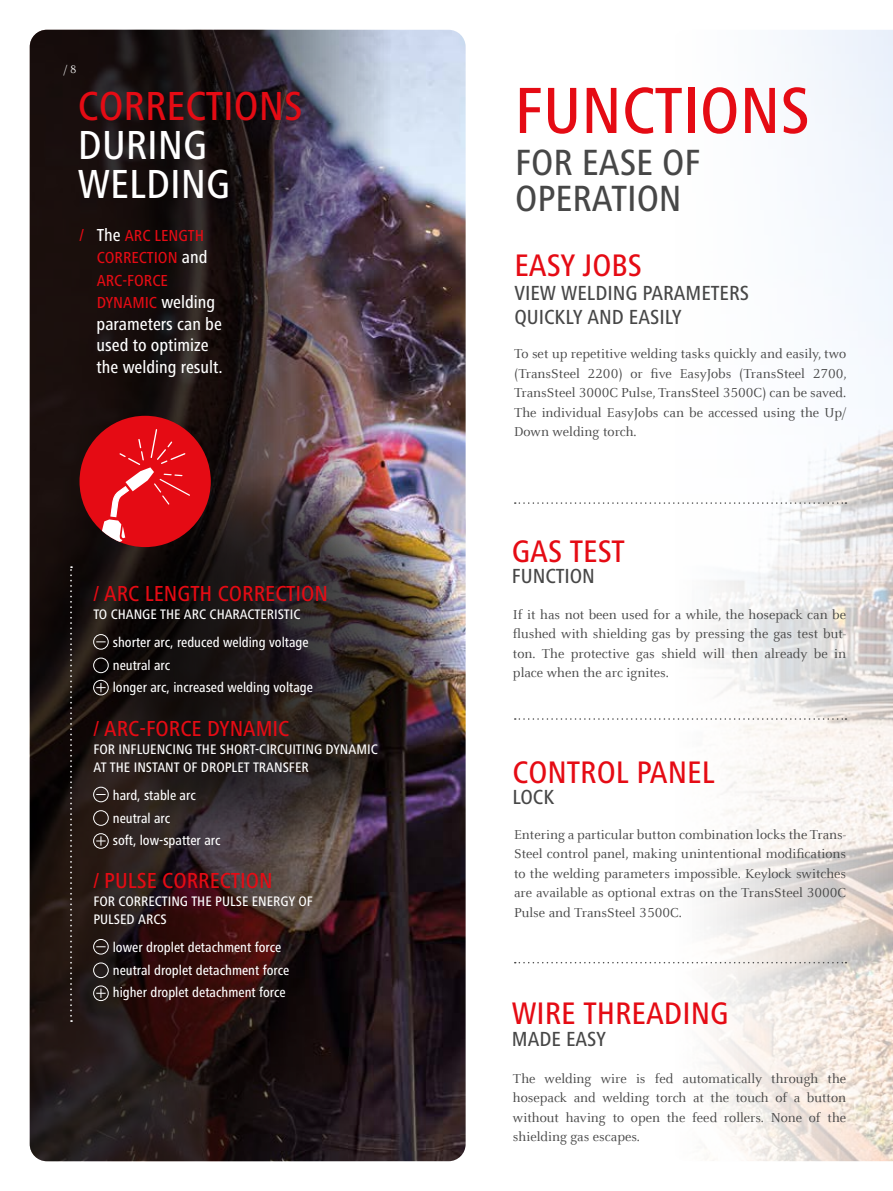
<style>
.page{position:relative;width:893px;height:1191px;background:#fff}
.page>*{position:absolute;margin:0;border:0;box-sizing:border-box;transform-origin:0 0}
.t1{font:500 condensed 67.65px "Frutiger Next LTW1 G";color:#e50b14}
.t2{font:500 condensed 42px/39px "Frutiger Next LTW1 G";color:#fff}
.t3{font:500 condensed 42px "Frutiger Next LTW1 G";color:#e50b14}
.t4{font:500 condensed 37.8px/35.5px "Frutiger Next LTW1 G";color:#474747}
.t5{font:500 condensed 32.25px "Frutiger Next LTW1 G";color:#e50b14}
.t6{font:500 condensed 22.5px "Frutiger Next LTW1 G";color:#e50b14}
.t7{font:500 condensed 21.15px/24px "Frutiger Next LTW1 G";color:#474747}
.t8{font:500 condensed 18px/21.6px "Frutiger Next LTW1 G";color:#fff}
.t9{font:500 condensed 16.5px/22.5px "Frutiger Next LTW1 G";color:#e50b14}
.t10{font:14.25px/19.5px "Celeste Offc Pro";color:#474747;text-align:justify}
.t11{font:500 condensed 14.25px/22.5px "Frutiger Next LTW1 G";color:#fff}
.t12{font:12px "Celeste Offc Pro";color:#fff}
.s1{font-size:18px}
.s2{font-size:18px;color:#fff}
</style>
<div class="page">
<img style="left:673px;top:30px;width:220px;height:1131px">
<img style="left:392px;top:30px;width:74px;height:1131px">
<img style="left:94px;top:474px;width:372px;height:372px;border-radius:50%">
<img style="left:30px;top:30px;width:362px;height:1131px">
<svg style="left:70px;top:566px;width:2px;height:456px"></svg>
<div style="left:80px;top:416px;width:131px;height:131px;background:#e50b14;border-radius:50%"></div>
<svg style="left:95px;top:428px;width:96px;height:119px"></svg>
<svg style="left:515px;top:502px;width:331px;height:2px"></svg>
<svg style="left:515px;top:718px;width:331px;height:2px"></svg>
<svg style="left:515px;top:962px;width:331px;height:1px"></svg>
<div style="left:93px;top:634px;width:16px;height:15px;border:1px solid #fff;border-radius:50%"></div>
<div style="left:93px;top:658px;width:16px;height:15px;border:1px solid #fff;border-radius:50%"></div>
<div style="left:93px;top:680px;width:16px;height:15px;border:1px solid #fff;border-radius:50%"></div>
<svg style="left:96px;top:683px;width:10px;height:9px"></svg>
<div style="left:93px;top:787px;width:16px;height:15px;border:1px solid #fff;border-radius:50%"></div>
<div style="left:93px;top:810px;width:16px;height:15px;border:1px solid #fff;border-radius:50%"></div>
<div style="left:93px;top:833px;width:16px;height:15px;border:1px solid #fff;border-radius:50%"></div>
<svg style="left:96px;top:836px;width:10px;height:9px"></svg>
<div style="left:93px;top:939px;width:16px;height:15px;border:1px solid #fff;border-radius:50%"></div>
<div style="left:93px;top:962px;width:16px;height:16px;border:1px solid #fff;border-radius:50%"></div>
<div style="left:93px;top:985px;width:16px;height:16px;border:1px solid #fff;border-radius:50%"></div>
<svg style="left:96px;top:988px;width:10px;height:10px"></svg>
<p class="t12" style="left:64px;top:61px;width:14px">/ 8</p>
<h2 class="t3" style="left:78px;top:82px;width:226px">CORRECTIONS</h2>
<h1 class="t1" style="left:514px;top:72px;width:297px">FUNCTIONS</h1>
<h2 class="t2" style="left:78px;top:125px;width:154px">DURING<br>WELDING</h2>
<p class="t9" style="left:97px;top:224px;width:120px;text-indent:-17px"><span class="s1">/</span> <span class="s2">The</span> ARC LENGTH<br>CORRECTION <span class="s2">and<br></span>ARC-FORCE<br>DYNAMIC <span class="s2">welding</span></p>
<p class="t8" style="left:97px;top:313px;width:127px">parameters can be used to optimize the welding result.</p>
<h3 class="t4" style="left:515px;top:145px;width:187px">FOR EASE OF<br>OPERATION</h3>
<h3 class="t5" style="left:514px;top:246px;width:129px">EASY JOBS</h3>
<h3 class="t7" style="left:514px;top:281px;width:236px">VIEW WELDING PARAMETERS<br>QUICKLY AND EASILY</h3>
<p class="t10" style="left:514px;top:344px;width:334px">To set up repetitive welding tasks quickly and easily, two (TransSteel 2200) or five EasyJobs (TransSteel 2700, TransSteel 3000C Pulse, TransSteel 3500C) can be saved.<br>The individual EasyJobs can be accessed using the Up/ Down welding torch.</p>
<h3 class="t6" style="left:93px;top:580px;width:236px">/ ARC LENGTH CORRECTION</h3>
<p class="t11" style="left:113px;top:600px;width:197px;line-height:28.5px;text-indent:-19px">TO CHANGE THE ARC CHARACTERISTIC shorter arc, reduced welding voltage</p>
<p class="t11" style="left:113px;top:654px;width:202px">neutral arc<br>longer arc, increased welding voltage</p>
<h3 class="t6" style="left:93px;top:715px;width:198px">/ ARC-FORCE DYNAMIC</h3>
<p class="t11" style="left:93px;top:739px;width:286px;line-height:18px">FOR INFLUENCING THE SHORT-CIRCUITING DYNAMIC<br>AT THE INSTANT OF DROPLET TRANSFER</p>
<p class="t11" style="left:113px;top:784px;width:109px">hard, stable arc neutral arc<br>soft, low-spatter arc</p>
<h3 class="t6" style="left:93px;top:867px;width:181px">/ PULSE CORRECTION</h3>
<p class="t11" style="left:93px;top:892px;width:221px;line-height:18px">FOR CORRECTING THE PULSE ENERGY OF<br>PULSED ARCS</p>
<p class="t11" style="left:113px;top:936px;width:178px">lower droplet detachment force neutral droplet detachment force higher droplet detachment force</p>
<h3 class="t5" style="left:512px;top:533px;width:114px">GAS TEST</h3>
<h3 class="t7" style="left:512px;top:564px;width:85px">FUNCTION</h3>
<p class="t10" style="left:513px;top:604px;width:335px">If it has not been used for a while, the hosepack can be flushed with shielding gas by pressing the gas test but&shy;ton. The protective gas shield will then already be in place when the arc ignites.</p>
<h3 class="t5" style="left:512px;top:753px;width:204px">CONTROL PANEL</h3>
<h3 class="t7" style="left:512px;top:784px;width:43px">LOCK</h3>
<p class="t10" style="left:514px;top:824px;width:334px">Entering a particular button combination locks the Trans-Steel control panel, making unintentional modifications to the welding parameters impossible. Keylock switches are available as optional extras on the TransSteel 3000C Pulse and TransSteel 3500C.</p>
<h3 class="t5" style="left:512px;top:994px;width:218px">WIRE THREADING</h3>
<h3 class="t7" style="left:512px;top:1027px;width:96px">MADE EASY</h3>
<p class="t10" style="left:513px;top:1068px;width:335px">The welding wire is fed automatically through the hosepack and welding torch at the touch of a button without having to open the feed rollers. None of the shielding gas escapes.</p>
</div>
